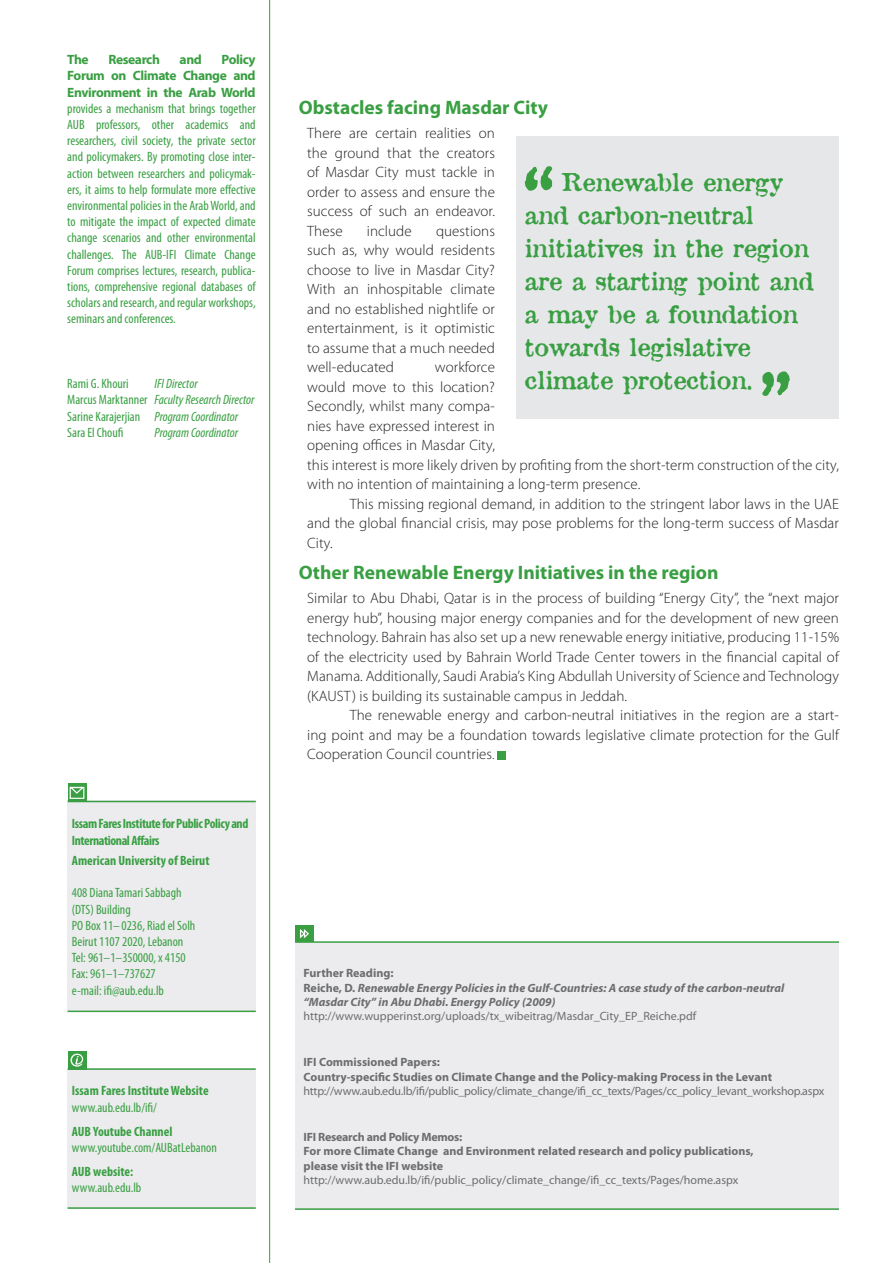
<style>
.page{position:relative;width:893px;height:1263px;background:#fff}
.page>*{position:absolute;margin:0;border:0;box-sizing:border-box;transform-origin:0 0}
.t1{font:24px/33px "Attic";color:#399f42}
.t2{font:700 19.5px "Myriad Pro";color:#399f42}
.Body_1st_paragraph{font:300 15px/19.5px "Myriad Pro";letter-spacing:.005em;color:#231f20;text-align:justify}
.Body_Inside{font:300 15px/19.5px "Myriad Pro";letter-spacing:.005em;color:#231f20;text-align:justify}
.Side_Info_body{font:condensed 13.5px/16.2px "Myriad Pro";color:#399f42;text-align:justify}
.body_normal{font:condensed 13.5px/16.2px "Myriad Pro";color:#399f42}
.Side_Info_body-2{font:italic condensed 13.5px "Myriad Pro";color:#399f42}
.body_normal-2{font:700 condensed 13.5px/16.2px "Myriad Pro";letter-spacing:-.03em;color:#399f42}
.web_header{font:700 condensed 13.5px "Myriad Pro";color:#399f42}
.web_body{font:condensed 13.5px "Myriad Pro";color:#399f42}
.body_normal-3{font:700 condensed 13.5px "Myriad Pro";color:#399f42}
.Side_Info_body-3{font:700 13.5px "Myriad Pro";letter-spacing:-.03em;color:#399f42}
.address_body{font:condensed 13.5px "Myriad Pro";color:#399f42}
.Next_event_Header{font:italic 700 12px/14.4px "Myriad Pro";color:#6c6d70}
.Next_event_Header-2{font:700 12px/14.4px "Myriad Pro";color:#6c6d70}
.Next_event_Header-3{font:12px/14.4px "Myriad Pro";letter-spacing:-.02em;color:#6c6d70}
.s1{font-weight:700;font-stretch:normal}
.s2{font-style:normal}
.s3{font-size:13.5px}
.s4{font-weight:400;font-style:normal}
.s5{font-weight:700}
.s6{font-weight:400}
</style>
<div class="page">
<div style="left:498px;top:751px;width:8px;height:8px;background:#399f42"></div>
<div style="left:68px;top:801px;width:188px;height:211px;background:#ececee"></div>
<div style="left:68px;top:783px;width:18px;height:19px;background:#399f42"></div>
<div style="left:70px;top:787px;width:14px;height:12px;border:1px solid #fff"></div>
<svg style="left:69px;top:786px;width:16px;height:9px"></svg>
<hr style="left:68px;top:801px;width:188px;height:1px;background:#399f42">
<hr style="left:68px;top:1010px;width:188px;height:2px;background:#399f42">
<div style="left:68px;top:1068px;width:188px;height:141px;background:#ececee"></div>
<div style="left:68px;top:1051px;width:18px;height:19px;background:#399f42"></div>
<svg style="left:71px;top:1054px;width:12px;height:13px"></svg>
<hr style="left:68px;top:1068px;width:188px;height:2px;background:#399f42">
<hr style="left:68px;top:1207px;width:188px;height:2px;background:#399f42">
<div style="left:295px;top:943px;width:544px;height:266px;background:#ececee"></div>
<hr style="left:295px;top:1208px;width:544px;height:2px;background:#399f42">
<hr style="left:295px;top:941px;width:544px;height:2px;background:#399f42">
<div style="left:295px;top:925px;width:19px;height:17px;background:#399f42"></div>
<svg style="left:300px;top:929px;width:9px;height:10px"></svg>
<div style="left:516px;top:136px;width:323px;height:283px;background:#e6e7e9"></div>
<svg style="left:525px;top:166px;width:27px;height:25px"></svg>
<svg style="left:762px;top:371px;width:28px;height:25px"></svg>
<hr style="left:269px;top:0;width:1px;height:1263px;background:#399f42">
<p class="Side_Info_body" style="left:67px;top:51px;width:190px;text-indent:154px"><span class="s1">Policy Forum on Climate Change and Environment in the Arab World </span>provides a mechanism that brings together AUB professors, other academics and researchers, civil society, the private sector and policymakers. By promoting close inter&shy;action between researchers and policymak&shy;ers, it aims to help formulate more effective environmental policies in the Arab World, and to mitigate the impact of expected climate change scenarios and other environmental challenges. The AUB-IFI Climate Change Forum comprises lectures, research, publica&shy;tions, comprehensive regional databases of scholars and research, and regular workshops, seminars and conferences.</p>
<p class="Side_Info_body-3" style="left:67px;top:51px;width:23px">The</p>
<p class="Side_Info_body-3" style="left:108px;top:51px;width:53px">Research</p>
<p class="Side_Info_body-3" style="left:180px;top:51px;width:24px">and</p>
<p class="Side_Info_body" style="left:67px;top:375px;width:63px">Rami G. Khouri</p>
<p class="Side_Info_body-2" style="left:154px;top:376px;width:45px">IFI Director</p>
<p class="Side_Info_body-2" style="left:67px;top:392px;width:189px"><span class="s2">Marcus Marktanner</span> Faculty Research Director</p>
<p class="Side_Info_body-2" style="left:67px;top:408px;width:172px"><span class="s2">Sarine Karajerjian</span> Program Coordinator</p>
<p class="Side_Info_body" style="left:67px;top:424px;width:58px">Sara El Choufi</p>
<p class="Side_Info_body-2" style="left:154px;top:424px;width:85px">Program Coordinator</p>
<p class="body_normal-2" style="left:72px;top:815px;width:178px">Issam Fares Institute for Public Policy and<br>International Affairs</p>
<p class="body_normal-3" style="left:72px;top:852px;width:139px">American University of Beirut</p>
<p class="body_normal" style="left:72px;top:885px;width:111px">408 Diana Tamari Sabbagh (DTS) Building</p>
<p class="body_normal" style="left:72px;top:917px;width:125px">PO Box 11– 0236, Riad el Solh</p>
<p class="body_normal" style="left:72px;top:933px;width:113px">Beirut 1107 2020, Lebanon</p>
<p class="body_normal" style="left:72px;top:949px;width:115px">Tel: 961–1–350000, x 4150</p>
<p class="body_normal" style="left:72px;top:966px;width:85px">Fax: 961–1–737627</p>
<p class="body_normal" style="left:72px;top:982px;width:94px">e-mail: ifi@aub.edu.lb</p>
<p class="web_header" style="left:72px;top:1082px;width:138px">Issam Fares Institute Website</p>
<p class="web_body" style="left:72px;top:1099px;width:87px">www.aub.edu.lb/ifi/</p>
<p class="web_header" style="left:72px;top:1122px;width:102px">AUB Youtube Channel</p>
<p class="web_body" style="left:72px;top:1139px;width:146px">www.youtube.com/AUBatLebanon</p>
<p class="web_header" style="left:72px;top:1163px;width:63px">AUB website:</p>
<p class="address_body" style="left:72px;top:1179px;width:71px">www.aub.edu.lb</p>
<p class="t2" style="left:299px;top:95px;width:251px">Obstacles facing Masdar City</p>
<p class="Body_1st_paragraph" style="left:307px;top:123px;width:189px">There are certain realities on the ground that the creators of Masdar City must tackle in order to assess and ensure the success of such an endeavor.<br>These</p>
<p class="t1" style="left:525px;top:165px;width:291px;text-indent:37px">Renewable energy and carbon-neutral initiatives in the region are a starting point and a may be a foundation towards legislative climate protection.</p>
<p class="Body_1st_paragraph" style="left:367px;top:221px;width:46px">include</p>
<p class="Body_1st_paragraph" style="left:307px;top:221px;width:189px;text-indent:129px">questions such as, why would residents choose to live in Masdar City?<br>With an inhospitable climate and no established nightlife or entertainment, is it optimistic to assume that a much needed well-educated</p>
<p class="Body_1st_paragraph" style="left:307px;top:357px;width:533px;text-align:left;text-indent:128px">workforce<br>would move to this location?<br>Secondly, whilst many compa-<br>nies have expressed interest in<br>opening offices in Masdar City,<br>this interest is more likely driven by profiting from the short-term construction of the city, with no intention of maintaining a long-term presence.</p>
<p class="Body_Inside" style="left:307px;top:494px;width:533px;text-indent:43px">This missing regional demand, in addition to the stringent labor laws in the UAE and the global financial crisis, may pose problems for the long-term success of Masdar City.</p>
<p class="t2" style="left:299px;top:560px;width:421px">Other Renewable Energy Initiatives in the region</p>
<p class="Body_1st_paragraph" style="left:307px;top:589px;width:533px">Similar to Abu Dhabi, Qatar is in the process of building “Energy City”, the “next major energy hub”, housing major energy companies and for the development of new green technology. Bahrain has also set up a new renewable energy initiative, producing 11-15% of the electricity used by Bahrain World Trade Center towers in the financial capital of Manama. Additionally, Saudi Arabia’s King Abdullah University of Science and Technology (KAUST) is building its sustainable campus in Jeddah.</p>
<p class="Body_Inside" style="left:307px;top:706px;width:533px;text-indent:43px">The renewable energy and carbon-neutral initiatives in the region are a start&shy;ing point and may be a foundation towards legislative climate protection for the Gulf Cooperation Council countries<span class="s3">.</span></p>
<p class="Next_event_Header" style="left:304px;top:966px;width:482px"><span class="s2">Further Reading:<br>Reiche, D.</span> Renewable Energy Policies in the Gulf-Countries: A case study of the carbon-neutral “Masdar City” in Abu Dhabi. Energy Policy (2009) <span class="s4">http://www.wupperinst.org/uploads/tx_wibeitrag/Masdar_City_EP_Reiche.pdf</span></p>
<p class="Next_event_Header-3" style="left:304px;top:1055px;width:522px"><span class="s5">IFI Commissioned Papers:<br>Country-specific Studies on Climate Change and the Policy-making Process in the Levant </span>http://www.aub.edu.lb/ifi/public_policy/climate_change/ifi_cc_texts/Pages/cc_policy_levant_workshop.aspx</p>
<p class="Next_event_Header-2" style="left:304px;top:1129px;width:452px">IFI Research and Policy Memos:<br>For more Climate Change and Environment related research and policy publications, please visit the IFI website <span class="s6">http://www.aub.edu.lb/ifi/public_policy/climate_change/ifi_cc_texts/Pages/home.aspx</span></p>
</div>
